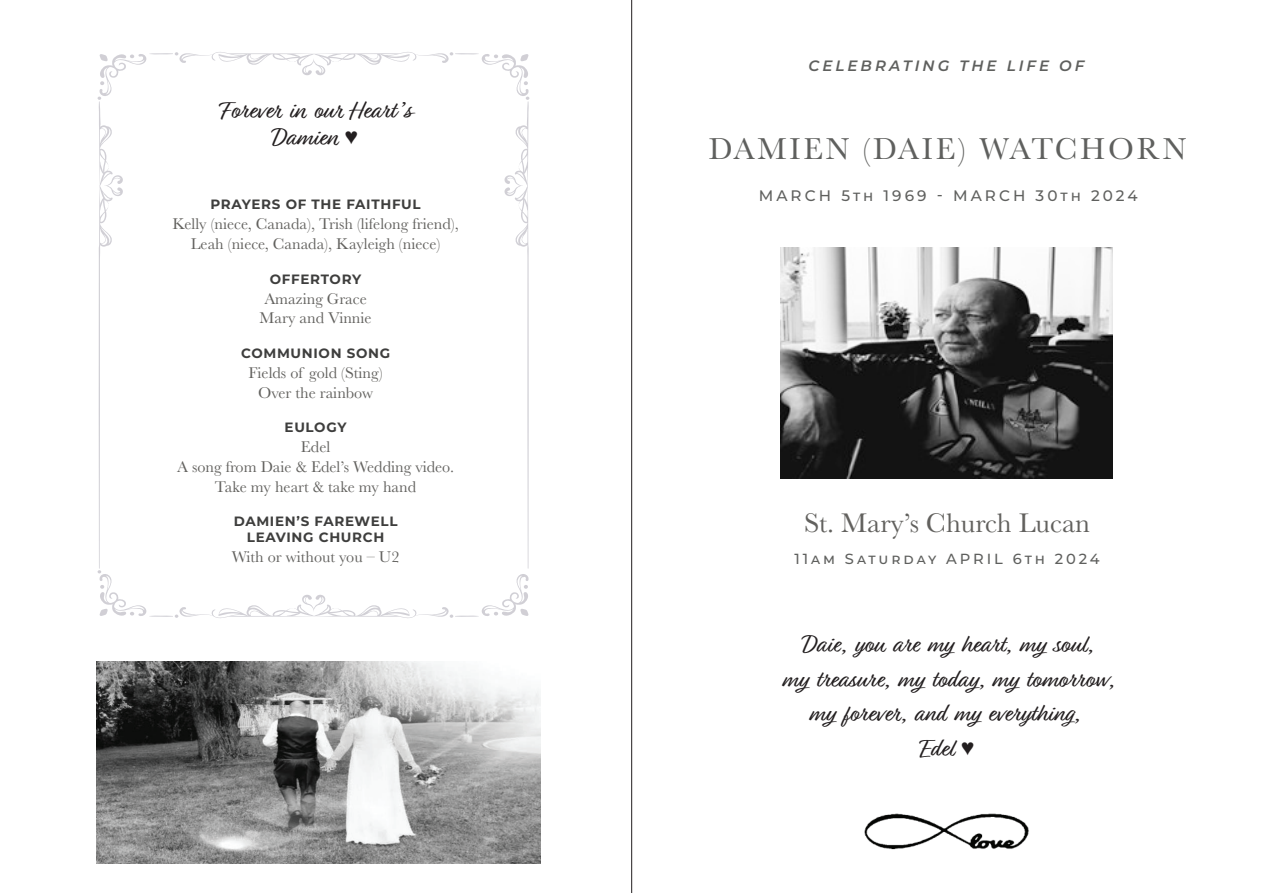
<style>
.page{position:relative;width:1263px;height:893px;background:#fff}
.page>*{position:absolute;margin:0;border:0;box-sizing:border-box;transform-origin:0 0}
.t1{font:31.35px "Baskerville";letter-spacing:.09em;color:#5f605e}
.t2{font:28.05px "Baskerville";color:#62615e}
.t3{font:25.5px/34.7px "Relation";color:#231f20;text-align:center}
.t4{font:16.2px/20px "Baskerville";color:#62615e;text-align:center}
.t5{font:500 15.3px "Montserrat";letter-spacing:.2em;color:#5f605e}
.t6{font:italic 600 15px "Montserrat";letter-spacing:.2em;color:#5f605e}
.t7{font:500 14.7px "Montserrat";letter-spacing:.2em;color:#5f605e}
.t8{font:700 13.5px/16.2px "Montserrat";letter-spacing:.05em;color:#3e3e3d;text-align:center}
.s1{font-size:14.7px}
</style>
<div class="page">
<img style="left:781px;top:247px;width:332px;height:231px">
<img style="left:864px;top:813px;width:165px;height:37px">
<img style="left:97px;top:662px;width:443px;height:202px">
<svg style="left:98px;top:52px;width:432px;height:566px"></svg>
<hr style="left:631px;top:0;width:1px;height:893px;background:#231f20">
<p class="t3" style="left:218px;top:96px;width:195px;line-height:27.6px">Forever in our Heart’s<br>Damien ♥</p>
<p class="t8" style="left:210px;top:196px;width:212px">PRAYERS OF THE FAITHFUL</p>
<p class="t4" style="left:172px;top:214px;width:288px">Kelly (niece, Canada), Trish (lifelong friend),<br>Leah (niece, Canada), Kayleigh (niece)</p>
<p class="t8" style="left:270px;top:270px;width:93px">OFFERTORY</p>
<p class="t4" style="left:260px;top:289px;width:114px;text-align:left">Amazing Grace<br>Mary and Vinnie</p>
<p class="t8" style="left:241px;top:344px;width:151px">COMMUNION SONG</p>
<p class="t4" style="left:249px;top:363px;width:135px">Fields of gold (Sting)<br>Over the rainbow</p>
<p class="t8" style="left:285px;top:418px;width:63px">EULOGY</p>
<p class="t4" style="left:177px;top:437px;width:278px">Edel<br>A song from Daie &amp; Edel’s Wedding video.<br>Take my heart &amp; take my hand</p>
<p class="t8" style="left:234px;top:512px;width:165px">DAMIEN’S FAREWELL<br>LEAVING CHURCH</p>
<p class="t4" style="left:232px;top:547px;width:169px">With or without you – U2</p>
<p class="t6" style="left:809px;top:55px;width:277px">CELEBRATING THE LIFE OF</p>
<p class="t1" style="left:709px;top:129px;width:479px">DAMIEN (DAIE) WATCHORN</p>
<p class="t5" style="left:759px;top:184px;width:380px">MARCH 5<span class="s1">th</span> 1969 - MARCH 30<span class="s1">th</span> 2024</p>
<p class="t2" style="left:804px;top:505px;width:288px">St. Mary’s Church Lucan</p>
<p class="t7" style="left:794px;top:548px;width:307px">11am Saturday APRIL 6th 2024</p>
<p class="t3" style="left:781px;top:627px;width:334px">Daie, you are my heart, my soul,<br>my treasure, my today, my tomorrow, my forever, and my everything,<br>Edel ♥</p>
</div>
